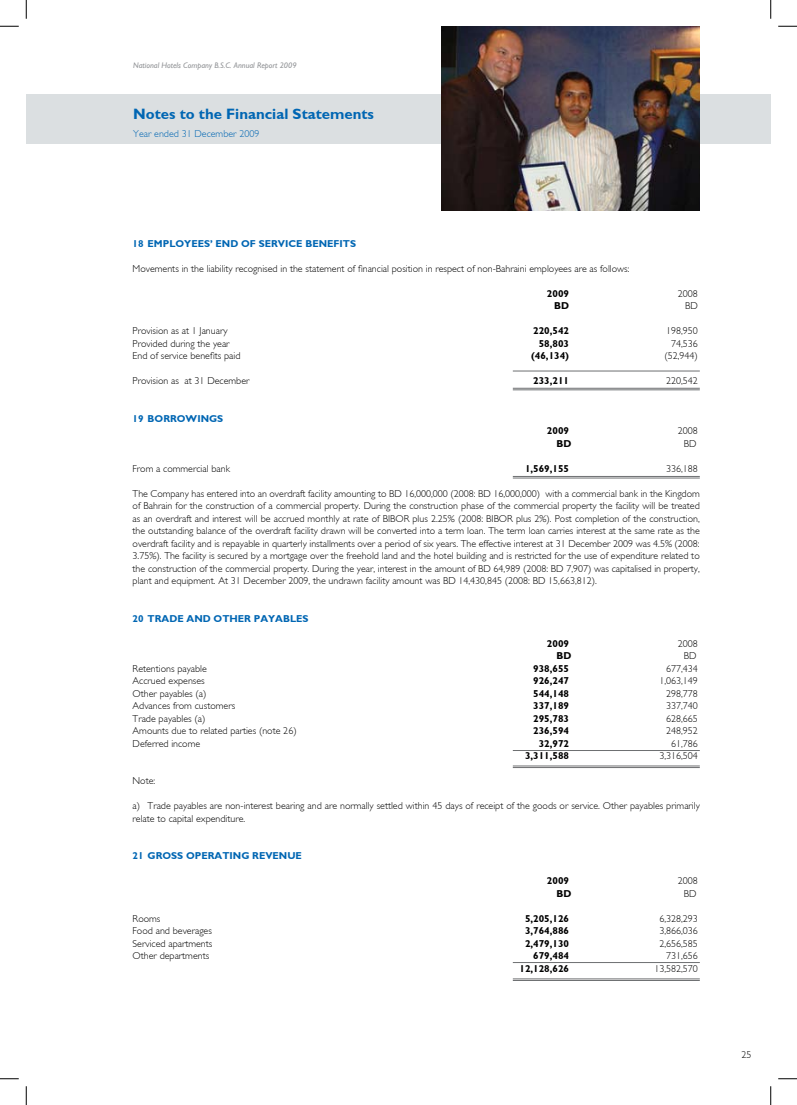
<style>
.page{position:relative;width:797px;height:1105px;background:#fff}
.page>*{position:absolute;margin:0;border:0;box-sizing:border-box;transform-origin:0 0}
.t1{font:700 15px "Gill Sans";color:#0066b3}
.t2{font:300 10px/12.5px "Gill Sans";color:#000;text-align:justify}
.t3{font:700 10px "Gill Sans";color:#000}
.t4{font:700 10px "Gill Sans";color:#0066b3}
.t5{font:300 10px "Gill Sans";color:#0066b3}
.t6{font:italic 8.12px "Gill Sans";color:#939598}
</style>
<div class="page">
<div style="left:26px;top:95px;width:744px;height:49px;background:#dbdfe1"></div>
<hr style="left:513px;top:371px;width:186px;height:1px;background:#6d6f71">
<hr style="left:513px;top:388px;width:186px;height:1px;background:#6d6f71">
<hr style="left:513px;top:390px;width:186px;height:1px;background:#6d6f71">
<hr style="left:513px;top:750px;width:186px;height:1px;background:#6d6f71">
<hr style="left:513px;top:766px;width:186px;height:1px;background:#6d6f71">
<hr style="left:513px;top:767px;width:186px;height:1px;background:#6d6f71">
<hr style="left:513px;top:962px;width:186px;height:1px;background:#6d6f71">
<hr style="left:513px;top:979px;width:186px;height:1px;background:#6d6f71">
<hr style="left:513px;top:980px;width:186px;height:1px;background:#6d6f71">
<hr style="left:513px;top:476px;width:186px;height:1px;background:#6d6f71">
<hr style="left:513px;top:478px;width:186px;height:1px;background:#6d6f71">
<img style="left:441px;top:26px;width:258px;height:185px">
<svg style="left:0;top:25px;width:19px;height:2px"></svg>
<svg style="left:778px;top:25px;width:19px;height:2px"></svg>
<svg style="left:0;top:1078px;width:19px;height:1px"></svg>
<svg style="left:778px;top:1078px;width:19px;height:1px"></svg>
<svg style="left:25px;top:0;width:2px;height:19px"></svg>
<svg style="left:25px;top:1086px;width:2px;height:19px"></svg>
<svg style="left:770px;top:0;width:1px;height:19px"></svg>
<svg style="left:770px;top:1086px;width:1px;height:19px"></svg>
<p class="t6" style="left:133px;top:60px;width:165px">National Hotels Company B.S.C. Annual Report 2009</p>
<p class="t1" style="left:133px;top:105px;width:242px">Notes to the Financial Statements</p>
<p class="t5" style="left:133px;top:128px;width:128px">Year ended 31 December 2009</p>
<p class="t4" style="left:133px;top:238px;width:225px">18 EMPLOYEES’ END OF SERVICE BENEFITS</p>
<p class="t2" style="left:133px;top:262px;width:498px">Movements in the liability recognised in the statement of financial position in respect of non-Bahraini employees are as follows:</p>
<p class="t3" style="left:547px;top:288px;width:24px">2009</p>
<p class="t2" style="left:678px;top:287px;width:21px">2008</p>
<p class="t3" style="left:554px;top:300px;width:17px">BD</p>
<p class="t2" style="left:685px;top:300px;width:14px">BD</p>
<p class="t2" style="left:133px;top:325px;width:96px">Provision as at 1 January</p>
<p class="t3" style="left:533px;top:325px;width:37px">220,542</p>
<p class="t2" style="left:666px;top:325px;width:33px">198,950</p>
<p class="t2" style="left:133px;top:337px;width:98px">Provided during the year</p>
<p class="t3" style="left:538px;top:338px;width:32px">58,803</p>
<p class="t2" style="left:671px;top:337px;width:28px">74,536</p>
<p class="t2" style="left:133px;top:350px;width:109px">End of service benefits paid</p>
<p class="t3" style="left:531px;top:350px;width:40px">(46,134)</p>
<p class="t2" style="left:664px;top:350px;width:35px">(52,944)</p>
<p class="t2" style="left:133px;top:375px;width:118px">Provision as at 31 December</p>
<p class="t3" style="left:533px;top:375px;width:37px">233,211</p>
<p class="t2" style="left:666px;top:375px;width:33px">220,542</p>
<p class="t4" style="left:133px;top:413px;width:92px">19 BORROWINGS</p>
<p class="t3" style="left:547px;top:425px;width:24px">2009</p>
<p class="t2" style="left:678px;top:425px;width:21px">2008</p>
<p class="t3" style="left:556px;top:438px;width:17px">BD</p>
<p class="t2" style="left:684px;top:437px;width:14px">BD</p>
<p class="t2" style="left:133px;top:462px;width:99px">From a commercial bank</p>
<p class="t3" style="left:525px;top:463px;width:46px">1,569,155</p>
<p class="t2" style="left:666px;top:462px;width:33px">336,188</p>
<p class="t2" style="left:133px;top:487px;width:568px">The Company has entered into an overdraft facility amounting to BD 16,000,000 (2008: BD 16,000,000) with a commercial bank in the Kingdom of Bahrain for the construction of a commercial property. During the construction phase of the commercial property the facility will be treated as an overdraft and interest will be accrued monthly at rate of BIBOR plus 2.25% (2008: BIBOR plus 2%). Post completion of the construction, the outstanding balance of the overdraft facility drawn will be converted into a term loan. The term loan carries interest at the same rate as the overdraft facility and is repayable in quarterly installments over a period of six years. The effective interest at 31 December 2009 was 4.5% (2008:<br>3.75%). The facility is secured by a mortgage over the freehold land and the hotel building and is restricted for the use of expenditure related to the construction of the commercial property. During the year, interest in the amount of BD 64,989 (2008: BD 7,907) was capitalised in property, plant and equipment. At 31 December 2009, the undrawn facility amount was BD 14,430,845 (2008: BD 15,663,812).</p>
<p class="t4" style="left:133px;top:613px;width:177px">20 TRADE AND OTHER PAYABLES</p>
<p class="t3" style="left:547px;top:638px;width:24px">2009</p>
<p class="t2" style="left:678px;top:637px;width:21px">2008</p>
<p class="t3" style="left:556px;top:650px;width:17px">BD</p>
<p class="t2" style="left:684px;top:650px;width:14px">BD</p>
<p class="t2" style="left:133px;top:662px;width:76px">Retentions payable</p>
<p class="t3" style="left:533px;top:663px;width:37px">938,655</p>
<p class="t2" style="left:666px;top:662px;width:33px">677,434</p>
<p class="t2" style="left:133px;top:675px;width:74px">Accrued expenses</p>
<p class="t3" style="left:533px;top:675px;width:37px">926,247</p>
<p class="t2" style="left:659px;top:675px;width:40px">1,063,149</p>
<p class="t2" style="left:133px;top:687px;width:75px">Other payables (a)</p>
<p class="t3" style="left:533px;top:688px;width:37px">544,148</p>
<p class="t2" style="left:666px;top:687px;width:33px">298,778</p>
<p class="t2" style="left:133px;top:700px;width:104px">Advances from customers</p>
<p class="t3" style="left:533px;top:700px;width:37px">337,189</p>
<p class="t2" style="left:666px;top:700px;width:33px">337,740</p>
<p class="t2" style="left:133px;top:712px;width:74px">Trade payables (a)</p>
<p class="t3" style="left:533px;top:713px;width:37px">295,783</p>
<p class="t2" style="left:666px;top:712px;width:33px">628,665</p>
<p class="t2" style="left:133px;top:725px;width:165px">Amounts due to related parties (note 26)</p>
<p class="t3" style="left:533px;top:725px;width:37px">236,594</p>
<p class="t2" style="left:666px;top:725px;width:33px">248,952</p>
<p class="t2" style="left:133px;top:737px;width:69px">Deferred income</p>
<p class="t3" style="left:538px;top:738px;width:32px">32,972</p>
<p class="t2" style="left:671px;top:737px;width:28px">61,786</p>
<p class="t3" style="left:525px;top:750px;width:46px">3,311,588</p>
<p class="t2" style="left:659px;top:750px;width:40px">3,316,504</p>
<p class="t2" style="left:133px;top:775px;width:24px">Note:</p>
<p class="t2" style="left:133px;top:800px;width:568px">a) Trade payables are non-interest bearing and are normally settled within 45 days of receipt of the goods or service. Other payables primarily relate to capital expenditure.</p>
<p class="t4" style="left:133px;top:850px;width:171px">21 GROSS OPERATING REVENUE</p>
<p class="t3" style="left:547px;top:875px;width:24px">2009</p>
<p class="t2" style="left:678px;top:875px;width:21px">2008</p>
<p class="t3" style="left:556px;top:888px;width:17px">BD</p>
<p class="t2" style="left:684px;top:887px;width:14px">BD</p>
<p class="t2" style="left:133px;top:912px;width:29px">Rooms</p>
<p class="t3" style="left:525px;top:913px;width:46px">5,205,126</p>
<p class="t2" style="left:659px;top:912px;width:40px">6,328,293</p>
<p class="t2" style="left:133px;top:925px;width:81px">Food and beverages</p>
<p class="t3" style="left:525px;top:925px;width:46px">3,764,886</p>
<p class="t2" style="left:659px;top:925px;width:40px">3,866,036</p>
<p class="t2" style="left:133px;top:937px;width:81px">Serviced apartments</p>
<p class="t3" style="left:525px;top:938px;width:46px">2,479,130</p>
<p class="t2" style="left:659px;top:937px;width:40px">2,656,585</p>
<p class="t2" style="left:133px;top:950px;width:78px">Other departments</p>
<p class="t3" style="left:533px;top:950px;width:37px">679,484</p>
<p class="t2" style="left:666px;top:950px;width:33px">731,656</p>
<p class="t3" style="left:519px;top:963px;width:51px">12,128,626</p>
<p class="t2" style="left:654px;top:962px;width:45px">13,582,570</p>
<p class="t2" style="left:741px;top:1048px;width:11px">25</p>
</div>
